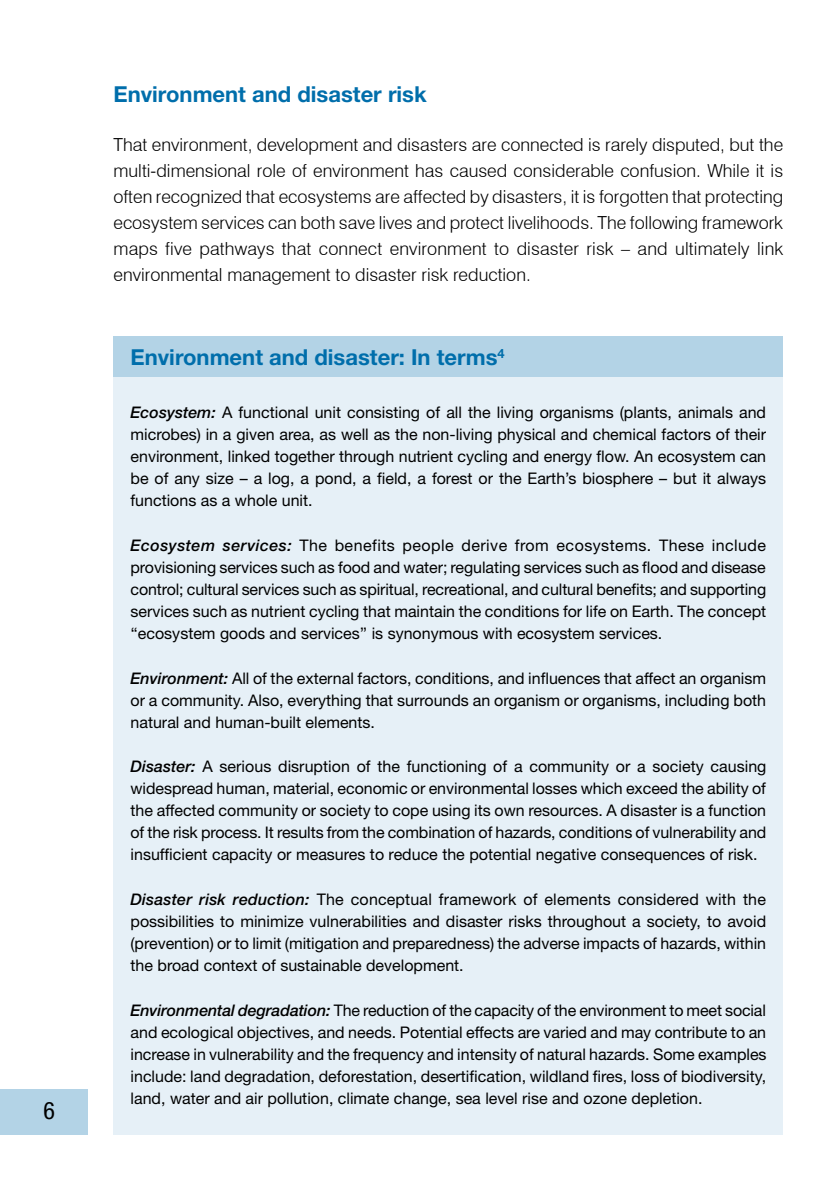
<style>
.page{position:relative;width:840px;height:1191px;background:#fff}
.page>*{position:absolute;margin:0;border:0;box-sizing:border-box;transform-origin:0 0}
.t1{font:700 22px "Helvetica Neue";color:#006eab}
.t2{font:300 18px/26px "Swiss 721 BT";color:#000;text-align:justify}
.t3{font:16px/22px "Helvetica Neue";color:#000;text-align:justify}
.s1{font-weight:500;font-style:italic}
</style>
<div class="page">
<div style="left:0;top:1089px;width:87px;height:45px;background:#b3d3e6"></div>
<div style="left:113px;top:377px;width:669px;height:757px;background:#e6f0f7"></div>
<div style="left:113px;top:336px;width:669px;height:41px;background:#b3d3e6"></div>
<h1 class="t1" style="left:113px;top:81px;width:314px">Environment and disaster risk</h1>
<p class="t2" style="left:113px;top:131px;width:671px">That environment, development and disasters are connected is rarely disputed, but the multi-dimensional role of environment has caused considerable confusion. While it is often recognized that ecosystems are affected by disasters, it is forgotten that protecting ecosystem services can both save lives and protect livelihoods. The following framework maps five pathways that connect environment to disaster risk – and ultimately link environmental management to disaster risk reduction.</p>
<h1 class="t1" style="left:130px;top:343px;width:375px">Environment and disaster: In terms<sup>4</sup></h1>
<p class="t3" style="left:130px;top:401px;width:636px"><span class="s1">Ecosystem:</span> A functional unit consisting of all the living organisms (plants, animals and microbes) in a given area, as well as the non-living physical and chemical factors of their environment, linked together through nutrient cycling and energy flow. An ecosystem can be of any size – a log, a pond, a field, a forest or the Earth’s biosphere – but it always functions as a whole unit.</p>
<p class="t3" style="left:130px;top:534px;width:637px"><span class="s1">Ecosystem services:</span> The benefits people derive from ecosystems. These include provisioning services such as food and water; regulating services such as flood and disease control; cultural services such as spiritual, recreational, and cultural benefits; and supporting services such as nutrient cycling that maintain the conditions for life on Earth. The concept ‘‘ecosystem goods and services’’ is synonymous with ecosystem services.</p>
<p class="t3" style="left:130px;top:666px;width:636px"><span class="s1">Environment:</span> All of the external factors, conditions, and influences that affect an organism or a community. Also, everything that surrounds an organism or organisms, including both natural and human-built elements.</p>
<p class="t3" style="left:130px;top:755px;width:637px"><span class="s1">Disaster:</span> A serious disruption of the functioning of a community or a society causing widespread human, material, economic or environmental losses which exceed the ability of the affected community or society to cope using its own resources. A disaster is a function of the risk process. It results from the combination of hazards, conditions of vulnerability and insufficient capacity or measures to reduce the potential negative consequences of risk.</p>
<p class="t3" style="left:130px;top:888px;width:636px"><span class="s1">Disaster risk reduction:</span> The conceptual framework of elements considered with the possibilities to minimize vulnerabilities and disaster risks throughout a society, to avoid (prevention) or to limit (mitigation and preparedness) the adverse impacts of hazards, within the broad context of sustainable development.</p>
<p class="t3" style="left:130px;top:999px;width:637px"><span class="s1">Environmental degradation:</span> The reduction of the capacity of the environment to meet social and ecological objectives, and needs. Potential effects are varied and may contribute to an increase in vulnerability and the frequency and intensity of natural hazards. Some examples include: land degradation, deforestation, desertification, wildland fires, loss of biodiversity, land, water and air pollution, climate change, sea level rise and ozone depletion.</p>
</div>
